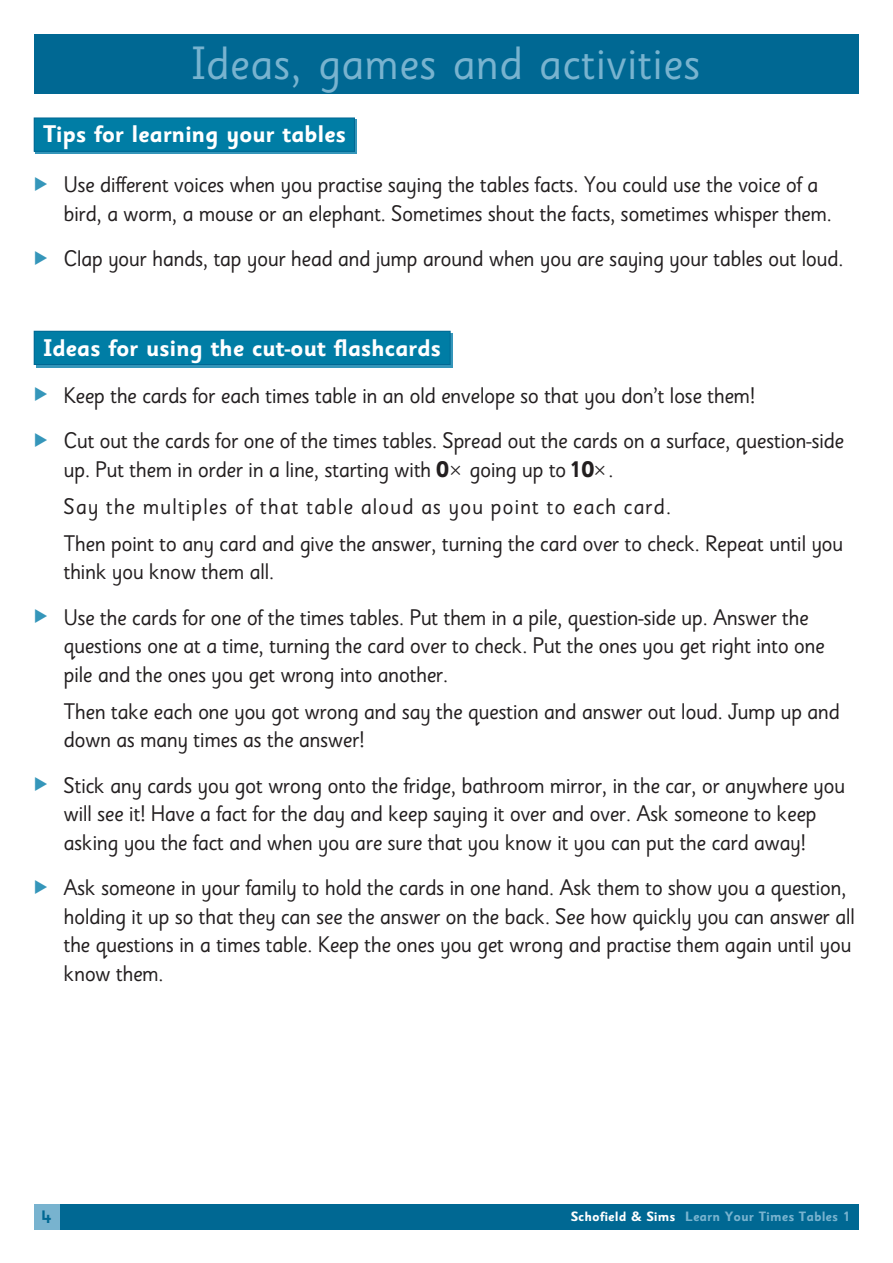
<style>
.page{position:relative;width:893px;height:1263px;background:#fff}
.page>*{position:absolute;margin:0;border:0;box-sizing:border-box;transform-origin:0 0}
.t1{font:46.5px "Sassoon Sans";color:#78b3cf}
.t2{font:700 24px "Sassoon Sans";letter-spacing:-.015em;color:#fff}
.t3{font:22.5px/28.5px "Sassoon Sans";letter-spacing:-.03em;color:#231f20}
.t4{font:700 18px "Sassoon Sans";color:#006893}
.t5{font:700 13.5px "Sassoon Sans";color:#78b3cf}
.s1{font-weight:700}
.s2{color:#fff}
</style>
<div class="page">
<div style="left:59px;top:1204px;width:800px;height:25px;background:#006893"></div>
<div style="left:34px;top:1204px;width:25px;height:25px;background:#78b3cf"></div>
<div style="left:34px;top:35px;width:825px;height:59px;background:#006893"></div>
<div style="left:36px;top:120px;width:321px;height:34px;background:#3596ba"></div>
<div style="left:34px;top:118px;width:320px;height:33px;background:#007da5"></div>
<div style="left:34px;top:118px;width:321px;height:34px;border:1px solid #006893"></div>
<div style="left:36px;top:333px;width:417px;height:34px;background:#3596ba"></div>
<div style="left:34px;top:331px;width:416px;height:33px;background:#007da5"></div>
<div style="left:34px;top:331px;width:417px;height:34px;border:1px solid #006893"></div>
<h1 class="t1" style="left:192px;top:47px;width:510px">Ideas, games and activities</h1>
<p class="t2" style="left:43px;top:126px;width:304px">Tips for learning your tables</p>
<p class="t3" style="left:63px;top:173px;width:770px">Use different voices when you practise saying the tables facts. You could use the voice of a bird, a worm, a mouse or an elephant. Sometimes shout the facts, sometimes whisper them.</p>
<p class="t3" style="left:63px;top:247px;width:782px">Clap your hands, tap your head and jump around when you are saying your tables out loud.</p>
<p class="t2" style="left:43px;top:339px;width:400px">Ideas for using the cut-out flashcards</p>
<p class="t3" style="left:63px;top:375px;width:782px;line-height:45.5px">Keep the cards for each times table in an old envelope so that you don’t lose them!<br>Cut out the cards for one of the times tables. Spread out the cards on a surface, question-side</p>
<p class="t3" style="left:63px;top:453px;width:782px;line-height:37px">up. Put them in order in a line, starting with <span class="s1">0</span> ✕ going up to<span class="s1">10</span>✕ .<br>Say the multiples of that table aloud as you point to each card.<br>Then point to any card and give the answer, turning the card over to check. Repeat until you</p>
<p class="t3" style="left:63px;top:552px;width:747px;line-height:45.5px">think you know them all.<br>Use the cards for one of the times tables. Put them in a pile, question-side up. Answer the</p>
<p class="t3" style="left:63px;top:634px;width:763px">questions one at a time, turning the card over to check. Put the ones you get right into one pile and the ones you get wrong into another.</p>
<p class="t3" style="left:63px;top:700px;width:778px">Then take each one you got wrong and say the question and answer out loud. Jump up and down as many times as the answer!</p>
<p class="t3" style="left:63px;top:774px;width:783px">Stick any cards you got wrong onto the fridge, bathroom mirror, in the car, or anywhere you will see it! Have a fact for the day and keep saying it over and over. Ask someone to keep asking you the fact and when you are sure that you know it you can put the card away!</p>
<p class="t3" style="left:63px;top:876px;width:793px">Ask someone in your family to hold the cards in one hand. Ask them to show you a question, holding it up so that they can see the answer on the back. See how quickly you can answer all the questions in a times table. Keep the ones you get wrong and practise them again until you know them.</p>
<p class="t4" style="left:42px;top:1210px;width:11px">4</p>
<p class="t5" style="left:571px;top:1212px;width:281px"><span class="s2">Schofield &amp; Sims</span> Learn Your Times Tables 1</p>
</div>
